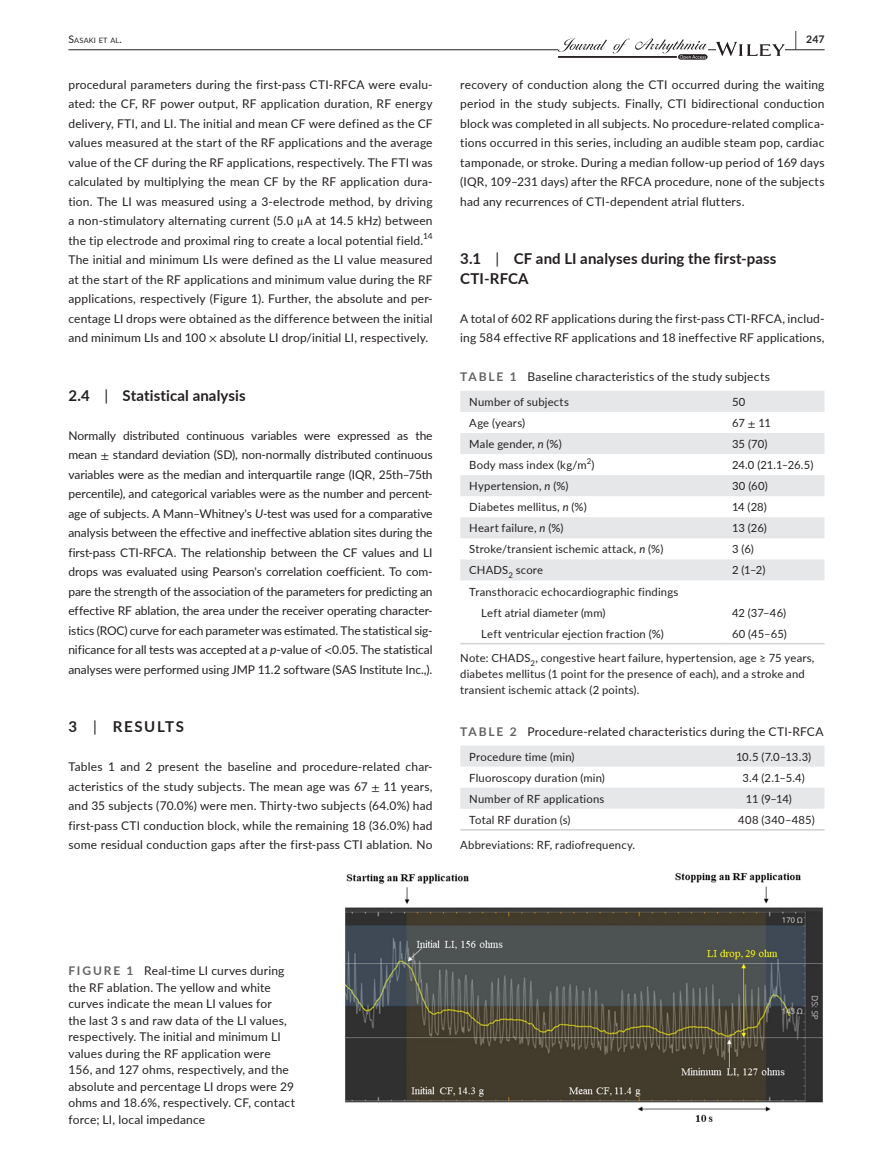
<style>
.page{position:relative;width:893px;height:1174px;background:#fff}
.page>*{position:absolute;margin:0;border:0;box-sizing:border-box;transform-origin:0 0}
.t1{font:700 15px/19.5px "Lato";letter-spacing:.01em;color:#231f20}
.t2{font:700 15px "Lato";letter-spacing:.105em;color:#231f20}
.t3{font:12px/19.5px "Lato";letter-spacing:.015em;color:#231f20;text-align:justify}
.t4{font:11.25px/21px "Lato";letter-spacing:.015em;color:#231f20}
.t5{font:700 10.5px "Lato";color:#231f20}
.t6{font:7.8px "Lato";color:#231f20}
.t7{font:7.35px "Lato";letter-spacing:.03em;color:#231f20}
.s1{font-size:10.5px}
.s2{font-size:19.5px}
.s3{font-family:"STIX"}
.s4{font-weight:400}
.s5{font-style:italic}
.s6{font-family:"STIX";font-style:italic}
.s7{font-weight:700;color:#636366}
</style>
<div class="page">
<hr style="left:68px;top:49px;width:756px;height:1px;background:#231f20">
<svg style="left:558px;top:38px;width:150px;height:22px"></svg>
<svg style="left:716px;top:42px;width:69px;height:14px"></svg>
<img style="left:344px;top:873px;width:479px;height:249px">
<svg style="left:460px;top:391px;width:364px;height:189px;fill:#e6e7e9"></svg>
<hr style="left:460px;top:643px;width:263px;height:1px;background:#d1d2d4">
<hr style="left:723px;top:643px;width:101px;height:1px;background:#d1d2d4">
<svg style="left:460px;top:745px;width:364px;height:63px"></svg>
<hr style="left:460px;top:829px;width:267px;height:1px;background:#d1d2d4">
<hr style="left:727px;top:829px;width:97px;height:1px;background:#d1d2d4">
<p class="t7" style="left:68px;top:35px;width:55px"><span class="s1">S</span>ASAKI ET AL<span class="s1">.</span></p>
<p class="t5" style="left:795px;top:31px;width:31px"><span class="s2">|</span> 247</p>
<p class="t3" style="left:68px;top:74px;width:366px">procedural parameters during the first-pass CTI-RFCA were evalu&shy;ated: the CF, RF power output, RF application duration, RF energy delivery, FTI, and LI. The initial and mean CF were defined as the CF values measured at the start of the RF applications and the average value of the CF during the RF applications, respectively. The FTI was calculated by multiplying the mean CF by the RF application dura&shy;tion. The LI was measured using a 3-electrode method, by driving a non-stimulatory alternating current (5.0 <span class="s3">μ</span>A at 14.5 kHz) between the tip electrode and proximal ring to create a local potential field.<sup>14<br></sup>The initial and minimum LIs were defined as the LI value measured at the start of the RF applications and minimum value during the RF applications, respectively (Figure 1). Further, the absolute and per&shy;centage LI drops were obtained as the difference between the initial and minimum LIs and 100 <span class="s3">×</span> absolute LI drop/initial LI, respectively.</p>
<p class="t3" style="left:460px;top:74px;width:366px">recovery of conduction along the CTI occurred during the waiting period in the study subjects. Finally, CTI bidirectional conduction block was completed in all subjects. No procedure-related complica&shy;tions occurred in this series, including an audible steam pop, cardiac tamponade, or stroke. During a median follow-up period of 169 days (IQR, 109–231 days) after the RFCA procedure, none of the subjects had any recurrences of CTI-dependent atrial flutters.</p>
<p class="t1" style="left:460px;top:248px;width:317px">3.1 <span class="s4">|</span> CF and LI analyses during the first-pass<br>CTI-RFCA</p>
<p class="t3" style="left:460px;top:308px;width:366px">A total of 602 RF applications during the first-pass CTI-RFCA, includ&shy;ing 584 effective RF applications and 18 ineffective RF applications,</p>
<p class="t1" style="left:68px;top:385px;width:179px">2.4 <span class="s4">|</span> Statistical analysis</p>
<p class="t3" style="left:68px;top:425px;width:366px">Normally distributed continuous variables were expressed as the mean <span class="s3">±</span> standard deviation (SD), non-normally distributed continuous variables were as the median and interquartile range (IQR, 25th–75th percentile), and categorical variables were as the number and percent&shy;age of subjects. A Mann–Whitney's <span class="s5">U</span>-test was used for a comparative analysis between the effective and ineffective ablation sites during the first-pass CTI-RFCA. The relationship between the CF values and LI drops was evaluated using Pearson's correlation coefficient. To com&shy;pare the strength of the association of the parameters for predicting an effective RF ablation, the area under the receiver operating character&shy;istics (ROC) curve for each parameter was estimated. The statistical sig&shy;nificance for all tests was accepted at a <span class="s5">p</span>-value of <span class="s6">&lt;</span>0.05. The statistical analyses were performed using JMP 11.2 software (SAS Institute Inc.,).</p>
<p class="t2" style="left:68px;top:716px;width:117px">3 <span class="s4">|</span> RESULTS</p>
<p class="t3" style="left:68px;top:756px;width:366px">Tables 1 and 2 present the baseline and procedure-related char&shy;acteristics of the study subjects. The mean age was 67 <span class="s3">±</span> 11 years, and 35 subjects (70.0%) were men. Thirty-two subjects (64.0%) had first-pass CTI conduction block, while the remaining 18 (36.0%) had some residual conduction gaps after the first-pass CTI ablation. No</p>
<p class="t3" style="left:460px;top:366px;width:311px"><span class="s7">TABLE 1</span> Baseline characteristics of the study subjects</p>
<p class="t4" style="left:469px;top:391px;width:101px">Number of subjects</p>
<p class="t4" style="left:732px;top:391px;width:15px">50</p>
<p class="t4" style="left:469px;top:412px;width:57px">Age (years)</p>
<p class="t4" style="left:732px;top:412px;width:41px">67 <span class="s3">±</span> 11</p>
<p class="t4" style="left:469px;top:433px;width:94px">Male gender, <span class="s5">n</span> (%)</p>
<p class="t4" style="left:732px;top:433px;width:37px">35 (70)</p>
<p class="t4" style="left:469px;top:454px;width:127px">Body mass index (kg/m )</p>
<p class="t6" style="left:587px;top:455px;width:6px">2</p>
<p class="t4" style="left:732px;top:454px;width:83px">24.0 (21.1–26.5)</p>
<p class="t4" style="left:469px;top:475px;width:101px">Hypertension, <span class="s5">n</span> (%)</p>
<p class="t4" style="left:732px;top:475px;width:37px">30 (60)</p>
<p class="t4" style="left:469px;top:496px;width:119px">Diabetes mellitus, <span class="s5">n</span> (%)</p>
<p class="t4" style="left:732px;top:496px;width:36px">14 (28)</p>
<p class="t4" style="left:469px;top:517px;width:96px">Heart failure, <span class="s5">n</span> (%)</p>
<p class="t4" style="left:732px;top:517px;width:36px">13 (26)</p>
<p class="t4" style="left:469px;top:538px;width:196px">Stroke/transient ischemic attack, <span class="s5">n</span> (%)</p>
<p class="t4" style="left:732px;top:538px;width:23px">3 (6)</p>
<p class="t4" style="left:469px;top:559px;width:75px">CHADS<sub>2</sub> score</p>
<p class="t4" style="left:732px;top:559px;width:35px">2 (1–2)</p>
<p class="t4" style="left:481px;top:580px;width:199px;text-indent:-12px">Transthoracic echocardiographic findings<br>Left atrial diameter (mm)</p>
<p class="t4" style="left:732px;top:601px;width:56px">42 (37–46)</p>
<p class="t4" style="left:460px;top:620px;width:356px;line-height:24.8px;text-indent:272px">60 (45–65)<br>Note: CHADS<sub>2</sub>, congestive heart failure, hypertension, age ≥ 75 years,</p>
<p class="t4" style="left:460px;top:665px;width:346px;line-height:15.8px">diabetes mellitus (1 point for the presence of each), and a stroke and transient ischemic attack (2 points).</p>
<p class="t3" style="left:460px;top:721px;width:365px"><span class="s7">TABLE 2</span> Procedure-related characteristics during the CTI-RFCA</p>
<p class="t4" style="left:469px;top:745px;width:107px">Procedure time (min)</p>
<p class="t4" style="left:736px;top:745px;width:77px">10.5 (7.0–13.3)</p>
<p class="t4" style="left:469px;top:766px;width:137px">Fluoroscopy duration (min)</p>
<p class="t4" style="left:742px;top:766px;width:64px">3.4 (2.1–5.4)</p>
<p class="t4" style="left:469px;top:787px;width:136px">Number of RF applications</p>
<p class="t4" style="left:746px;top:787px;width:48px">11 (9–14)</p>
<p class="t4" style="left:469px;top:808px;width:103px">Total RF duration (s)</p>
<p class="t4" style="left:738px;top:808px;width:78px">408 (340–485)</p>
<p class="t4" style="left:460px;top:833px;width:176px">Abbreviations: RF, radiofrequency.</p>
<p class="t4" style="left:481px;top:622px;width:184px">Left ventricular ejection fraction (%)</p>
<p class="t3" style="left:68px;top:962px;width:228px;line-height:16.5px;text-align:left"><span class="s7">FIGURE 1</span> Real-time LI curves during the RF ablation. The yellow and white curves indicate the mean LI values for<br>the last 3 s and raw data of the LI values, respectively. The initial and minimum LI values during the RF application were 156, and 127 ohms, respectively, and the absolute and percentage LI drops were 29 ohms and 18.6%, respectively. CF, contact force; LI, local impedance</p>
</div>
